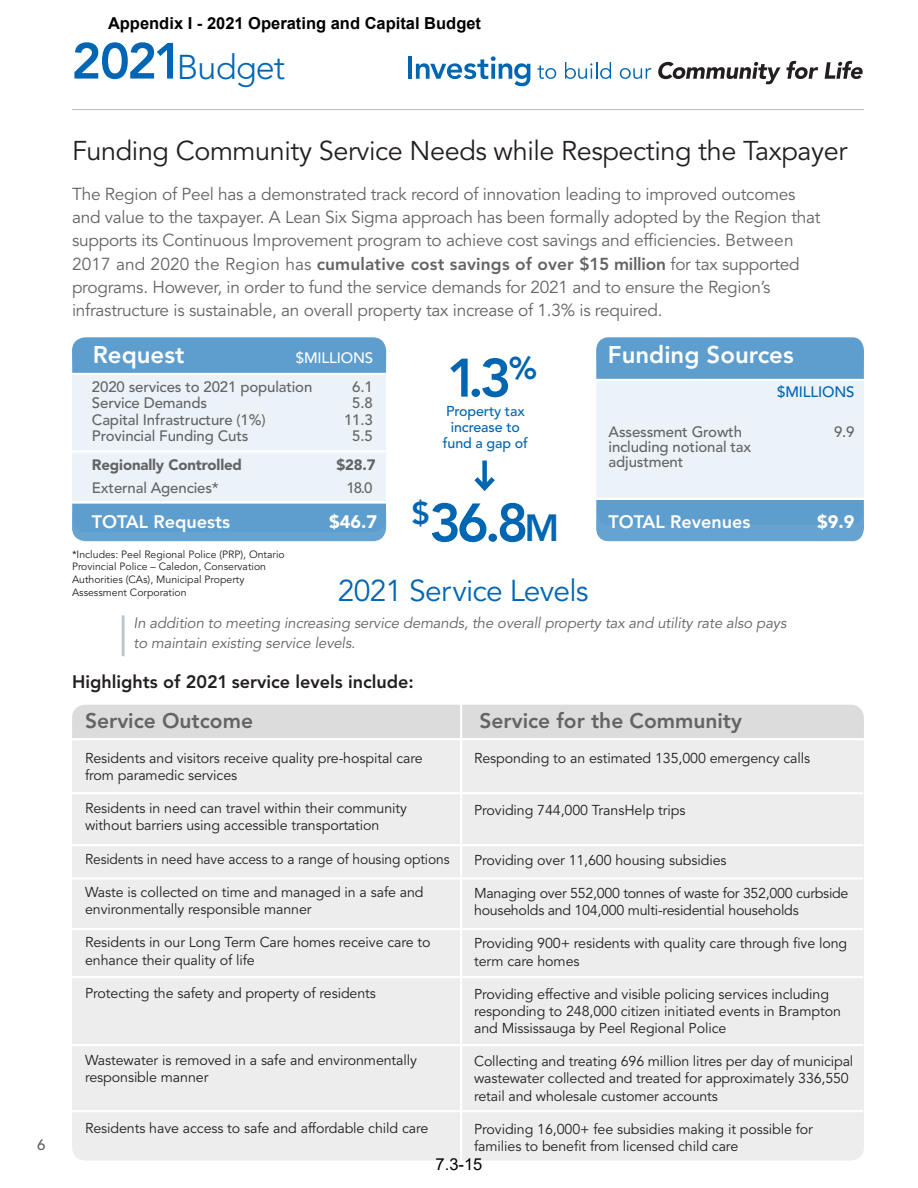
<style>
.page{position:relative;width:918px;height:1188px;background:#fff}
.page>*{position:absolute;margin:0;border:0;box-sizing:border-box;transform-origin:0 0}
.t1{font:800 53.7px "Avenir LT Std";color:#0066b1}
.t2{font:300 34.2px "Avenir LT Std";letter-spacing:-.025em;color:#0066b3}
.t3{font:30px "Avenir LT Std";letter-spacing:-.025em;color:#0066b3}
.t4{font:27px "Avenir LT Std";letter-spacing:-.015em;color:#231f20}
.t5{font:800 24px "Avenir LT Std";color:#fff}
.t6{font:800 21px "Avenir LT Std";color:#636466}
.t7{font:800 18px "Avenir LT Std";color:#231f20}
.t8{font:800 18px "Avenir LT Std";color:#fff}
.t9{font:900 18px "Avenir LT Std";color:#fff}
.t10{font:17.25px/23.2px "Avenir LT Std";letter-spacing:-.015em;color:#636466}
.t11{font:700 16.5px "Arial";color:#000}
.t12{font:16.5px "Arial";color:#000}
.t13{font:500 15px "Avenir LT Std";letter-spacing:-.01em;color:#636466}
.t14{font:italic 15px/20.2px "Avenir LT Std";letter-spacing:-.01em;color:#636466}
.t15{font:900 15px "Avenir LT Std";letter-spacing:-.01em;color:#636466}
.t16{font:500 15px "Avenir LT Std";letter-spacing:-.01em;color:#fff}
.t17{font:500 15px "Avenir LT Std";letter-spacing:-.01em;color:#0066b3}
.t18{font:14.25px/17.1px "Avenir LT Std";letter-spacing:-.005em;color:#231f20}
.t19{font:500 14.25px/15.8px "Avenir LT Std";letter-spacing:-.01em;color:#0066b1;text-align:center}
.t20{font:10.5px/12.6px "Avenir LT Std";color:#231f20}
.s1{font-weight:800;font-size:50.4px}
.s2{font-weight:800}
.s3{font-size:37.65px}
</style>
<div class="page">
<div style="left:72px;top:705px;width:792px;height:456px;background:#ededed;border-radius:13px"></div>
<div style="left:72px;top:337px;width:314px;height:195px;background:#ebf3f9;border-radius:14px"></div>
<div style="left:596px;top:337px;width:268px;height:188px;background:#ebf3f9;border-radius:14px"></div>
<div style="left:72px;top:705px;width:792px;height:33px;background:#dddcdc"></div>
<div style="left:72px;top:337px;width:314px;height:36px;background:#5e9ecf"></div>
<div style="left:596px;top:337px;width:268px;height:42px;background:#5e9ecf"></div>
<div style="left:72px;top:503px;width:314px;height:38px;background:#5e9ecf"></div>
<div style="left:596px;top:500px;width:268px;height:41px;background:#5e9ecf"></div>
<hr style="left:57px;top:738px;width:814px;height:2px;background:#fff">
<hr style="left:57px;top:792px;width:806px;height:2px;background:#fff">
<hr style="left:68px;top:450px;width:322px;height:3px;background:#fff">
<hr style="left:57px;top:844px;width:806px;height:2px;background:#fff">
<hr style="left:57px;top:877px;width:806px;height:3px;background:#fff">
<hr style="left:57px;top:928px;width:806px;height:2px;background:#fff">
<hr style="left:57px;top:976px;width:806px;height:2px;background:#fff">
<hr style="left:57px;top:1110px;width:806px;height:2px;background:#fff">
<hr style="left:57px;top:1044px;width:806px;height:2px;background:#fff">
<hr style="left:460px;top:691px;width:2px;height:494px;background:#fff">
<hr style="left:122px;top:615px;width:3px;height:41px;background:#bfc7ce">
<hr style="left:68px;top:373px;width:321px;height:2px;background:#fff">
<hr style="left:560px;top:379px;width:321px;height:2px;background:#fff">
<hr style="left:68px;top:501px;width:321px;height:2px;background:#fff">
<hr style="left:543px;top:498px;width:321px;height:2px;background:#fff">
<hr style="left:408px;top:57px;width:4px;height:22px;background:#0066b1">
<svg style="left:416px;top:56px;width:114px;height:30px"></svg>
<svg style="left:537px;top:65px;width:19px;height:14px"></svg>
<svg style="left:565px;top:62px;width:46px;height:17px"></svg>
<svg style="left:620px;top:68px;width:31px;height:11px"></svg>
<svg style="left:658px;top:61px;width:160px;height:23px"></svg>
<svg style="left:825px;top:61px;width:38px;height:18px"></svg>
<hr style="left:72px;top:109px;width:792px;height:1px;background:#bcbec0">
<div style="left:482px;top:461px;width:5px;height:27px;background:#0066b1"></div>
<svg style="left:474px;top:472px;width:21px;height:19px"></svg>
<p class="t13" style="left:37px;top:1136px;width:10px">6</p>
<p class="t11" style="left:108px;top:12px;width:375px">Appendix I - 2021 Operating and Capital Budget</p>
<p class="t2" style="left:71px;top:47px;width:215px"><span class="s1">2021</span>Budget</p>
<p class="t4" style="left:72px;top:135px;width:777px">Funding Community Service Needs while Respecting the Taxpayer</p>
<p class="t10" style="left:72px;top:183px;width:750px">The Region of Peel has a demonstrated track record of innovation leading to improved outcomes and value to the taxpayer. A Lean Six Sigma approach has been formally adopted by the Region that supports its Continuous Improvement program to achieve cost savings and efficiencies. Between 2017 and 2020 the Region has <span class="s2">cumulative cost savings of over $15 million</span> for tax supported programs. However, in order to fund the service demands for 2021 and to ensure the Region’s infrastructure is sustainable, an overall property tax increase of 1.3% is required.</p>
<p class="t5" style="left:93px;top:341px;width:93px">Request</p>
<p class="t16" style="left:296px;top:349px;width:79px">$MILLIONS</p>
<p class="t13" style="left:92px;top:378px;width:222px">2020 services to 2021 population</p>
<p class="t13" style="left:352px;top:378px;width:22px">6.1</p>
<p class="t13" style="left:92px;top:394px;width:117px">Service Demands</p>
<p class="t13" style="left:352px;top:394px;width:22px">5.8</p>
<p class="t13" style="left:92px;top:411px;width:175px">Capital Infrastructure (1%)</p>
<p class="t13" style="left:344px;top:411px;width:30px">11.3</p>
<p class="t13" style="left:92px;top:427px;width:158px">Provincial Funding Cuts</p>
<p class="t13" style="left:352px;top:427px;width:22px">5.5</p>
<p class="t15" style="left:92px;top:456px;width:152px">Regionally Controlled</p>
<p class="t15" style="left:336px;top:456px;width:41px">$28.7</p>
<p class="t13" style="left:92px;top:479px;width:128px">External Agencies*</p>
<p class="t13" style="left:347px;top:479px;width:27px">18.0</p>
<p class="t8" style="left:92px;top:511px;width:140px">TOTAL Requests</p>
<p class="t9" style="left:329px;top:511px;width:49px">$46.7</p>
<p class="t1" style="left:447px;top:346px;width:92px">1.3<sup>%</sup></p>
<p class="t19" style="left:446px;top:404px;width:80px">Property tax</p>
<p class="t19" style="left:443px;top:420px;width:86px">increase to fund a gap of</p>
<p class="t1" style="left:412px;top:491px;width:149px"><sup>$</sup>36.8<span class="s3">m</span></p>
<p class="t20" style="left:72px;top:548px;width:214px">*Includes: Peel Regional Police (PRP), Ontario Provincial Police – Caledon, Conservation Authorities (CAs), Municipal Property Assessment Corporation</p>
<p class="t3" style="left:338px;top:573px;width:252px">2021 Service Levels</p>
<p class="t5" style="left:608px;top:341px;width:187px">Funding Sources</p>
<p class="t17" style="left:777px;top:383px;width:79px">$MILLIONS</p>
<p class="t13" style="left:609px;top:423px;width:135px">Assessment Growth</p>
<p class="t13" style="left:834px;top:423px;width:22px">9.9</p>
<p class="t13" style="left:609px;top:438px;width:144px">including notional tax</p>
<p class="t13" style="left:609px;top:453px;width:76px">adjustment</p>
<p class="t8" style="left:609px;top:511px;width:144px">TOTAL Revenues</p>
<p class="t9" style="left:817px;top:511px;width:39px">$9.9</p>
<p class="t14" style="left:134px;top:613px;width:654px">In addition to meeting increasing service demands, the overall property tax and utility rate also pays to maintain existing service levels.</p>
<p class="t7" style="left:72px;top:671px;width:343px">Highlights of 2021 service levels include:</p>
<p class="t6" style="left:85px;top:709px;width:169px">Service Outcome</p>
<p class="t18" style="left:85px;top:750px;width:339px">Residents and visitors receive quality pre-hospital care from paramedic services</p>
<p class="t18" style="left:85px;top:800px;width:323px">Residents in need can travel within their community without barriers using accessible transportation</p>
<p class="t18" style="left:85px;top:851px;width:366px">Residents in need have access to a range of housing options</p>
<p class="t18" style="left:85px;top:884px;width:340px">Waste is collected on time and managed in a safe and environmentally responsible manner</p>
<p class="t18" style="left:85px;top:934px;width:347px">Residents in our Long Term Care homes receive care to enhance their quality of life</p>
<p class="t18" style="left:85px;top:985px;width:292px">Protecting the safety and property of residents</p>
<p class="t18" style="left:85px;top:1052px;width:334px">Wastewater is removed in a safe and environmentally responsible manner</p>
<p class="t18" style="left:85px;top:1120px;width:345px">Residents have access to safe and affordable child care</p>
<p class="t6" style="left:480px;top:709px;width:264px">Service for the Community</p>
<p class="t18" style="left:474px;top:750px;width:338px">Responding to an estimated 135,000 emergency calls</p>
<p class="t18" style="left:474px;top:802px;width:213px">Providing 744,000 TransHelp trips</p>
<p class="t18" style="left:474px;top:852px;width:254px">Providing over 11,600 housing subsidies</p>
<p class="t18" style="left:474px;top:885px;width:376px">Managing over 552,000 tonnes of waste for 352,000 curbside households and 104,000 multi-residential households</p>
<p class="t18" style="left:474px;top:935px;width:375px">Providing 900+ residents with quality care through five long term care homes</p>
<p class="t18" style="left:474px;top:986px;width:368px">Providing effective and visible policing services including responding to 248,000 citizen initiated events in Brampton and Mississauga by Peel Regional Police</p>
<p class="t18" style="left:474px;top:1053px;width:381px">Collecting and treating 696 million litres per day of municipal wastewater collected and treated for approximately 336,550 retail and wholesale customer accounts</p>
<p class="t18" style="left:474px;top:1121px;width:340px">Providing 16,000+ fee subsidies making it possible for families to benefit from licensed child care</p>
<p class="t12" style="left:436px;top:1153px;width:48px">7.3-15</p>
</div>
